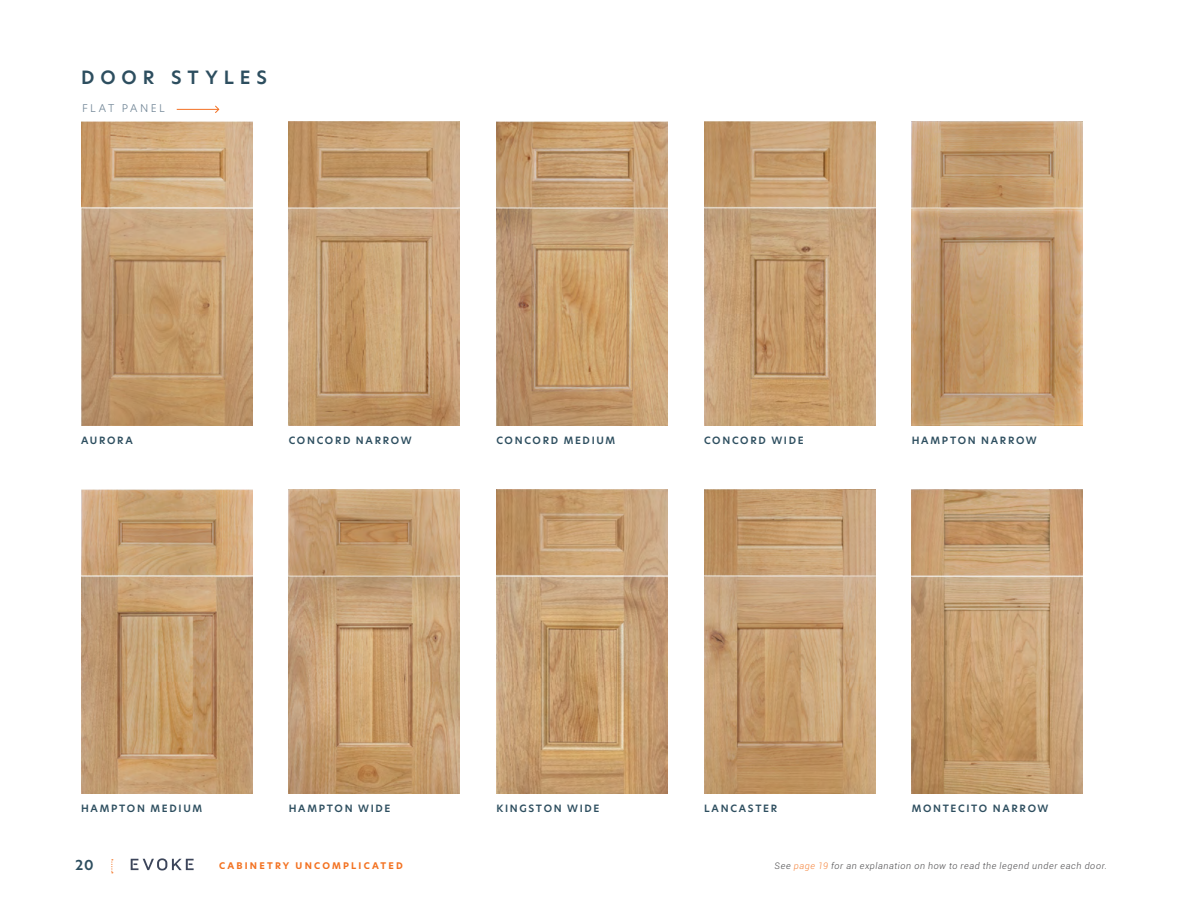
<style>
.page{position:relative;width:1188px;height:918px;background:#fff}
.page>*{position:absolute;margin:0;border:0;box-sizing:border-box;transform-origin:0 0}
.t1{font:600 18px "New Hero";letter-spacing:.33em;color:#2d4e5f}
.t2{font:600 13.5px "New Hero";color:#2d4e5f}
.t3{font:300 10.5px "New Hero";letter-spacing:.225em;color:#6e8394}
.t4{font:600 9.9px "New Hero";letter-spacing:.17em;color:#2d4e5f}
.t5{font:italic 300 9px "Roboto";letter-spacing:.07em;color:#464547}
.t6{font:700 9px "New Hero";letter-spacing:.245em;color:#f37221}
.s1{color:#f58036}
</style>
<div class="page">
<svg style="left:111px;top:859px;width:2px;height:14px"></svg>
<svg style="left:131px;top:858px;width:63px;height:13px"></svg>
<img style="left:81px;top:122px;width:171px;height:303px">
<img style="left:289px;top:122px;width:171px;height:303px">
<img style="left:496px;top:122px;width:172px;height:303px">
<img style="left:704px;top:122px;width:171px;height:303px">
<img style="left:912px;top:122px;width:171px;height:303px">
<img style="left:81px;top:490px;width:171px;height:304px">
<img style="left:289px;top:490px;width:171px;height:304px">
<img style="left:496px;top:490px;width:172px;height:304px">
<img style="left:704px;top:490px;width:171px;height:304px">
<img style="left:912px;top:490px;width:171px;height:304px">
<hr style="left:177px;top:109px;width:42px;height:1px;background:#f37124">
<svg style="left:214px;top:105px;width:6px;height:8px"></svg>
<h1 class="t1" style="left:81px;top:65px;width:188px">DOOR STYLES</h1>
<p class="t3" style="left:82px;top:101px;width:84px">FLAT PANEL</p>
<p class="t4" style="left:81px;top:433px;width:53px">AURORA</p>
<p class="t4" style="left:289px;top:433px;width:124px">CONCORD NARROW</p>
<p class="t4" style="left:496px;top:433px;width:120px">CONCORD MEDIUM</p>
<p class="t4" style="left:704px;top:433px;width:101px">CONCORD WIDE</p>
<p class="t4" style="left:912px;top:433px;width:127px">HAMPTON NARROW</p>
<p class="t4" style="left:81px;top:802px;width:123px">HAMPTON MEDIUM</p>
<p class="t4" style="left:289px;top:802px;width:103px">HAMPTON WIDE</p>
<p class="t4" style="left:496px;top:802px;width:105px">KINGSTON WIDE</p>
<p class="t4" style="left:704px;top:802px;width:75px">LANCASTER</p>
<p class="t4" style="left:912px;top:802px;width:138px">MONTECITO NARROW</p>
<h2 class="t2" style="left:75px;top:856px;width:20px">20</h2>
<p class="t6" style="left:219px;top:859px;width:185px">CABINETRY UNCOMPLICATED</p>
<p class="t5" style="left:775px;top:859px;width:334px">See <span class="s1">page 19</span> for an explanation on how to read the legend under each door.</p>
</div>
